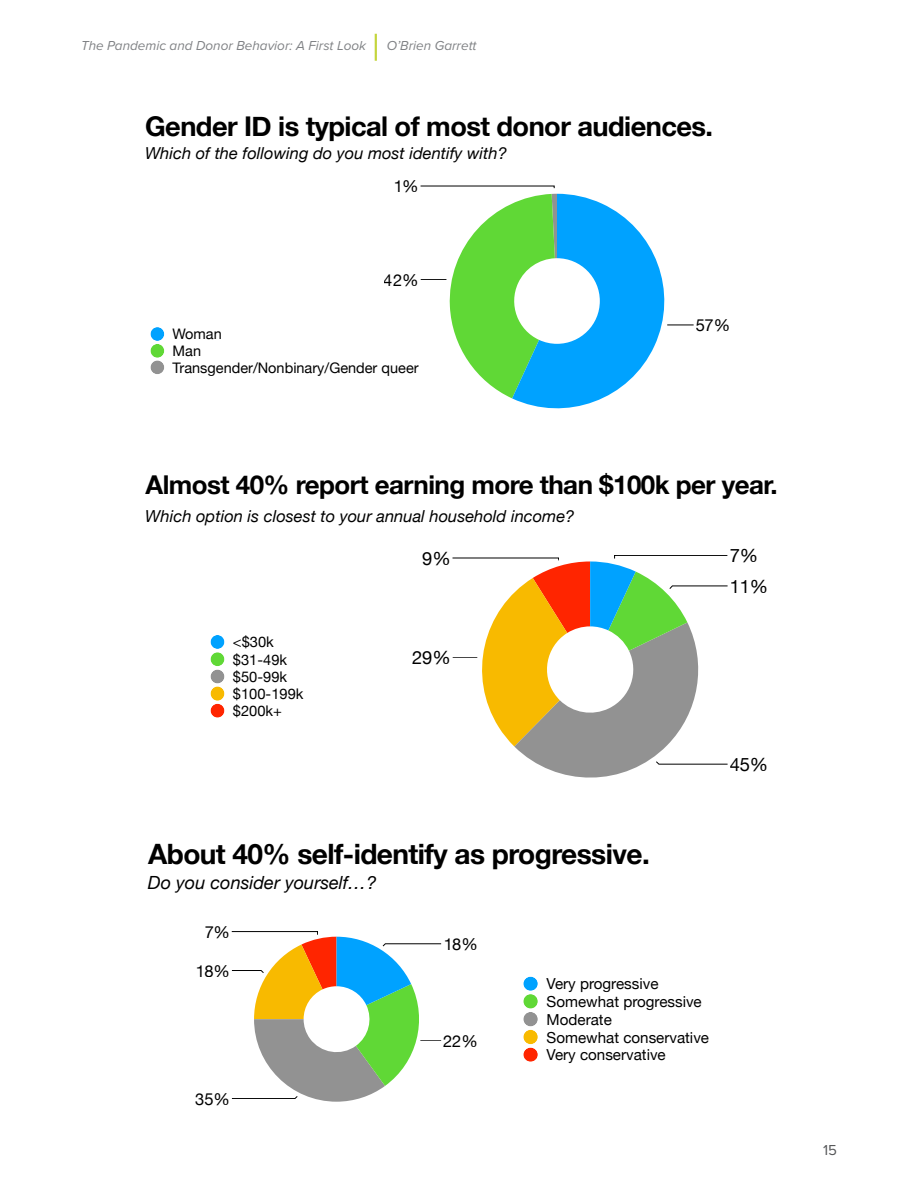
<style>
.page{position:relative;width:918px;height:1188px;background:#fff}
.page>*{position:absolute;margin:0;border:0;box-sizing:border-box;transform-origin:0 0}
.t1{font:700 28.05px "Helvetica Neue";letter-spacing:-.02em;color:#000}
.t2{font:700 27.15px "Helvetica Neue";letter-spacing:-.02em;color:#000}
.t3{font:700 25.95px "Helvetica Neue";letter-spacing:-.02em;color:#000}
.t4{font:18.3px "Helvetica Neue";color:#000}
.t5{font:italic 18.15px "Helvetica Neue";color:#000}
.t6{font:italic 16.5px "Helvetica Neue";color:#000}
.t7{font:16.5px "Helvetica Neue";color:#000}
.t8{font:15.15px/17.7px "Helvetica Neue";color:#000}
.t9{font:15px "Proxima Nova";color:#57585a}
.t10{font:14.7px/17.2px "Helvetica Neue";color:#000}
.t11{font:14.55px/16.8px "Helvetica Neue";color:#000}
.t12{font:italic 13.5px "Proxima Nova";color:#808285}
</style>
<div class="page">
<hr style="left:375px;top:34px;width:2px;height:27px;background:#c4d53c">
<svg style="left:420px;top:186px;width:134px;height:2px"></svg>
<svg style="left:421px;top:194px;width:273px;height:215px"></svg>
<div style="left:150px;top:327px;width:14px;height:14px;background:#00a2ff;border-radius:50%"></div>
<div style="left:150px;top:344px;width:14px;height:14px;background:#60d836;border-radius:50%"></div>
<div style="left:150px;top:360px;width:14px;height:14px;background:#929292;border-radius:50%"></div>
<svg style="left:452px;top:555px;width:276px;height:223px"></svg>
<div style="left:211px;top:635px;width:13px;height:14px;background:#00a2ff;border-radius:50%"></div>
<div style="left:211px;top:652px;width:13px;height:14px;background:#60d836;border-radius:50%"></div>
<div style="left:211px;top:670px;width:13px;height:13px;background:#929292;border-radius:50%"></div>
<div style="left:211px;top:686px;width:13px;height:15px;background:#f8ba00;border-radius:50%"></div>
<div style="left:211px;top:704px;width:13px;height:14px;background:#ff2500;border-radius:50%"></div>
<svg style="left:232px;top:931px;width:209px;height:171px"></svg>
<div style="left:523px;top:977px;width:15px;height:14px;background:#00a2ff;border-radius:50%"></div>
<div style="left:523px;top:994px;width:15px;height:15px;background:#60d836;border-radius:50%"></div>
<div style="left:523px;top:1012px;width:15px;height:14px;background:#929292;border-radius:50%"></div>
<div style="left:523px;top:1030px;width:15px;height:14px;background:#f8ba00;border-radius:50%"></div>
<div style="left:523px;top:1048px;width:15px;height:14px;background:#ff2500;border-radius:50%"></div>
<p class="t12" style="left:81px;top:36px;width:287px">The Pandemic and Donor Behavior: A First Look</p>
<p class="t12" style="left:387px;top:36px;width:91px">O’Brien Garrett</p>
<p class="t2" style="left:145px;top:105px;width:569px">Gender ID is typical of most donor audiences.</p>
<p class="t6" style="left:145px;top:141px;width:363px">Which of the following do you most identify with?</p>
<p class="t7" style="left:393px;top:174px;width:27px">1%</p>
<p class="t11" style="left:173px;top:327px;width:51px">Woman</p>
<p class="t7" style="left:384px;top:268px;width:36px">42%</p>
<p class="t11" style="left:173px;top:343px;width:248px">Man<br>Transgender/Nonbinary/Gender queer</p>
<p class="t7" style="left:695px;top:313px;width:36px">57%</p>
<p class="t3" style="left:145px;top:464px;width:634px">Almost 40% report earning more than $100k per year.</p>
<p class="t6" style="left:145px;top:504px;width:431px">Which option is closest to your annual household income?</p>
<p class="t4" style="left:422px;top:545px;width:30px">9%</p>
<p class="t4" style="left:730px;top:543px;width:30px">7%</p>
<p class="t10" style="left:233px;top:634px;width:72px">&lt;$30k $31-49k $50-99k $100-199k $200k+</p>
<p class="t4" style="left:412px;top:644px;width:40px">29%</p>
<p class="t4" style="left:730px;top:573px;width:40px">11%</p>
<p class="t4" style="left:730px;top:751px;width:40px">45%</p>
<p class="t1" style="left:148px;top:832px;width:503px">About 40% self-identify as progressive.</p>
<p class="t5" style="left:148px;top:869px;width:230px">Do you consider yourself…?</p>
<p class="t7" style="left:204px;top:920px;width:27px">7%</p>
<p class="t7" style="left:195px;top:959px;width:36px">18%</p>
<p class="t7" style="left:443px;top:932px;width:36px">18%</p>
<p class="t8" style="left:547px;top:976px;width:164px">Very progressive<br>Somewhat progressive<br>Moderate<br>Somewhat conservative<br>Very conservative</p>
<p class="t7" style="left:443px;top:1029px;width:36px">22%</p>
<p class="t7" style="left:195px;top:1087px;width:36px">35%</p>
<p class="t9" style="left:823px;top:1141px;width:15px">15</p>
</div>
